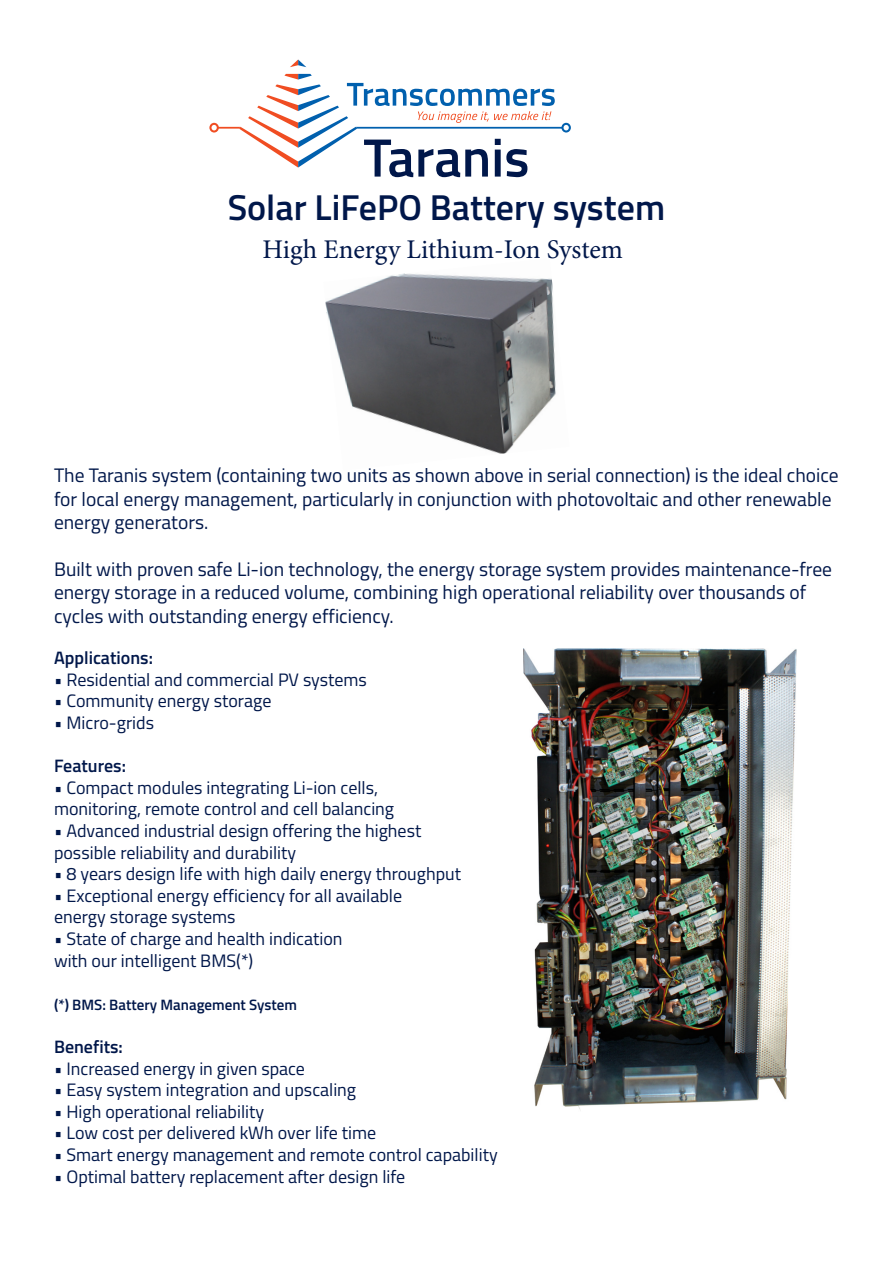
<style>
.page{position:relative;width:893px;height:1263px;background:#fff}
.page>*{position:absolute;margin:0;border:0;box-sizing:border-box;transform-origin:0 0}
.t1{font:600 54px "Titillium";color:#00174a}
.t2{font:600 36px "Titillium";color:#00174a}
.t3{font:27px "Minion Pro";color:#00174a}
.t4{font:19.5px/23.4px "Titillium";color:#00174a}
.t5{font:18px "Titillium";color:#00174a}
.t6{font:600 18px "Titillium";color:#00174a}
.t7{font:600 15px "Titillium";color:#00174a}
</style>
<div class="page">
<img style="left:523px;top:648px;width:274px;height:461px">
<svg style="left:209px;top:60px;width:362px;height:108px"></svg>
<img style="left:325px;top:273px;width:231px;height:181px">
<p class="t1" style="left:363px;top:117px;width:168px">Taranis</p>
<p class="t2" style="left:228px;top:180px;width:439px">Solar LiFePO Battery system</p>
<p class="t3" style="left:263px;top:231px;width:362px">High Energy Lithium-Ion System</p>
<p class="t4" style="left:54px;top:463px;width:786px">The Taranis system (containing two units as shown above in serial connection) is the ideal choice for local energy management, particularly in conjunction with photovoltaic and other renewable energy generators.</p>
<p class="t4" style="left:54px;top:556px;width:780px">Built with proven safe Li-ion technology, the energy storage system provides maintenance-free energy storage in a reduced volume, combining high operational reliability over thousands of cycles with outstanding energy efficiency.</p>
<p class="t6" style="left:54px;top:644px;width:100px">Applications:</p>
<p class="t5" style="left:54px;top:666px;width:314px">• Residential and commercial PV systems</p>
<p class="t5" style="left:54px;top:688px;width:219px">• Community energy storage</p>
<p class="t5" style="left:54px;top:709px;width:102px">• Micro-grids</p>
<p class="t6" style="left:54px;top:752px;width:74px">Features:</p>
<p class="t5" style="left:54px;top:774px;width:326px">• Compact modules integrating Li-ion cells,</p>
<p class="t5" style="left:54px;top:796px;width:342px">monitoring, remote control and cell balancing</p>
<p class="t5" style="left:54px;top:817px;width:369px">• Advanced industrial design offering the highest</p>
<p class="t5" style="left:54px;top:839px;width:244px">possible reliability and durability</p>
<p class="t5" style="left:54px;top:861px;width:409px">• 8 years design life with high daily energy throughput</p>
<p class="t5" style="left:54px;top:882px;width:350px">• Exceptional energy efficiency for all available</p>
<p class="t5" style="left:54px;top:904px;width:183px">energy storage systems</p>
<p class="t5" style="left:54px;top:925px;width:290px">• State of charge and health indication</p>
<p class="t5" style="left:54px;top:947px;width:201px">with our intelligent BMS(*)</p>
<p class="t7" style="left:54px;top:993px;width:245px">(*) BMS: Battery Management System</p>
<p class="t6" style="left:54px;top:1033px;width:70px">Benefits:</p>
<p class="t5" style="left:54px;top:1055px;width:253px">• Increased energy in given space</p>
<p class="t5" style="left:54px;top:1077px;width:304px">• Easy system integration and upscaling</p>
<p class="t5" style="left:54px;top:1098px;width:212px">• High operational reliability</p>
<p class="t5" style="left:54px;top:1120px;width:324px">• Low cost per delivered kWh over life time</p>
<p class="t5" style="left:54px;top:1141px;width:445px">• Smart energy management and remote control capability</p>
<p class="t5" style="left:54px;top:1163px;width:353px">• Optimal battery replacement after design life</p>
</div>
